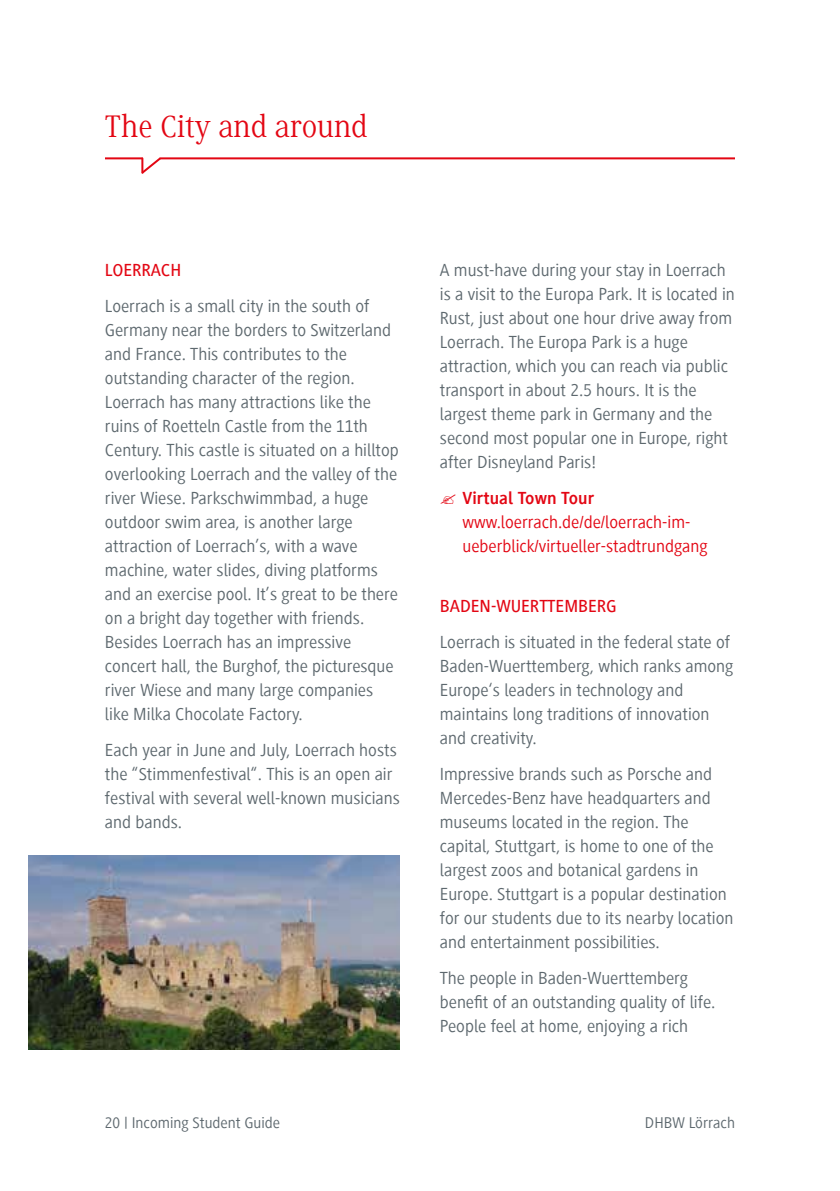
<style>
.page{position:relative;width:840px;height:1191px;background:#fff}
.page>*{position:absolute;margin:0;border:0;box-sizing:border-box;transform-origin:0 0}
.Überschrift{font:32px "Generis Serif Com";color:#e30613}
.Grundtext{font:18px/24px "Generis Sans Com";color:#5d686e}
.t1{font:18px/24px "Generis Sans Com";color:#e30613}
.Überschrift_klein{font:500 18px "Generis Sans Com";color:#e30613}
.t2{font:16px "Generis Sans Com";color:#5d686e}
.s1{font-weight:700}
</style>
<div class="page">
<hr style="left:159px;top:157px;width:575px;height:2px;background:#e30613">
<hr style="left:105px;top:157px;width:37px;height:2px;background:#e30613">
<svg style="left:139px;top:157px;width:24px;height:17px"></svg>
<img style="left:28px;top:855px;width:371px;height:194px">
<p class="Überschrift" style="left:105px;top:108px;width:264px">The City and around</p>
<p class="Überschrift_klein" style="left:105px;top:260px;width:78px">LOERRACH</p>
<p class="Grundtext" style="left:105px;top:294px;width:295px">Loerrach is a small city in the south of Germany near the borders to Switzerland and France. This contributes to the outstanding character of the region.<br>Loerrach has many attractions like the ruins of Roetteln Castle from the 11th Century. This castle is situated on a hilltop overlooking Loerrach and the valley of the river Wiese. Parkschwimmbad, a huge outdoor swim area, is another large attraction of Loerrach’s, with a wave machine, water slides, diving platforms and an exercise pool. It’s great to be there on a bright day together with friends.<br>Besides Loerrach has an impressive concert hall, the Burghof, the picturesque river Wiese and many large companies like Milka Chocolate Factory.</p>
<p class="Grundtext" style="left:105px;top:738px;width:296px">Each year in June and July, Loerrach hosts the “Stimmenfestival“. This is an open air festival with several well-known musicians and bands.</p>
<p class="Grundtext" style="left:439px;top:258px;width:296px">A must-have during your stay in Loerrach is a visit to the Europa Park. It is located in Rust, just about one hour drive away from Loerrach. The Europa Park is a huge attraction, which you can reach via public transport in about 2.5 hours. It is the largest theme park in Germany and the second most popular one in Europe, right after Disneyland Paris!</p>
<p class="t1" style="left:462px;top:486px;width:246px"><span class="s1">Virtual Town Tour </span>www.loerrach.de/de/loerrach-im&shy;ueberblick/virtueller-stadtrundgang</p>
<p class="Überschrift_klein" style="left:439px;top:596px;width:178px">BADEN-WUERTTEMBERG</p>
<p class="Grundtext" style="left:439px;top:630px;width:295px">Loerrach is situated in the federal state of Baden-Wuerttemberg, which ranks among Europe‘s leaders in technology and maintains long traditions of innovation and creativity.</p>
<p class="Grundtext" style="left:439px;top:762px;width:295px">Impressive brands such as Porsche and Mercedes-Benz have headquarters and museums located in the region. The capital, Stuttgart, is home to one of the largest zoos and botanical gardens in Europe. Stuttgart is a popular destination for our students due to its nearby location and entertainment possibilities.</p>
<p class="Grundtext" style="left:439px;top:966px;width:277px">The people in Baden-Wuerttemberg benefit of an outstanding quality of life.<br>People feel at home, enjoying a rich</p>
<p class="t2" style="left:105px;top:1114px;width:176px">20 | Incoming Student Guide</p>
<p class="t2" style="left:644px;top:1114px;width:91px">DHBW Lörrach</p>
</div>
